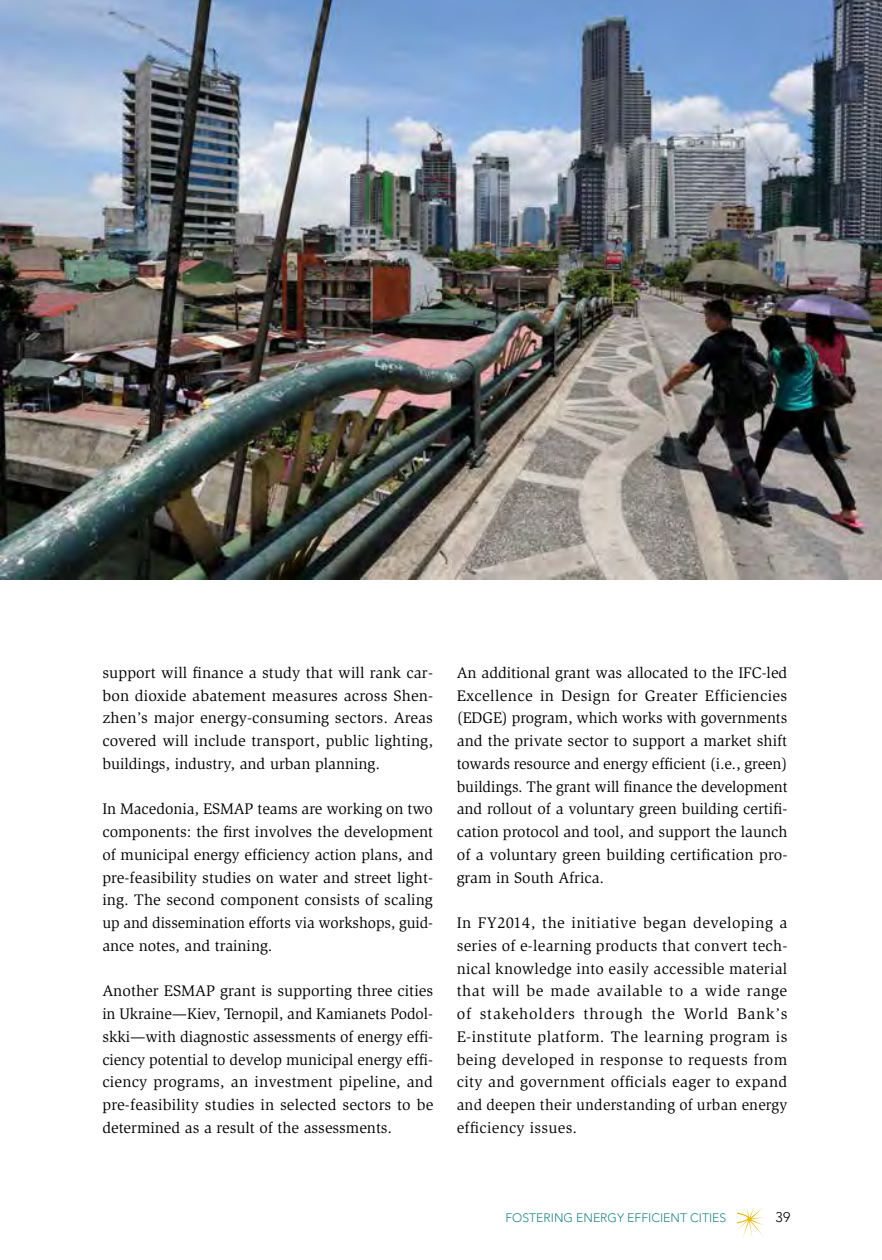
<style>
.page{position:relative;width:882px;height:1260px;background:#fff}
.page>*{position:absolute;margin:0;border:0;box-sizing:border-box;transform-origin:0 0}
.t1{font:15.75px/22.8px "Slimbach Std";color:#000;text-align:justify}
.t2{font:300 14px "Avenir LT Std";color:#000}
.t3{font:300 12.25px "Avenir LT Std";color:#258487}
</style>
<div class="page">
<svg style="left:737px;top:1207px;width:27px;height:30px"></svg>
<img style="left:0;top:0;width:882px;height:580px">
<p class="t1" style="left:102px;top:661px;width:332px">support will finance a study that will rank car&shy;bon dioxide abatement measures across Shen&shy;zhen’s major energy-consuming sectors. Areas covered will include transport, public lighting, buildings, industry, and urban planning.</p>
<p class="t1" style="left:102px;top:798px;width:332px">In Macedonia, ESMAP teams are working on two components: the first involves the development of municipal energy efficiency action plans, and pre-feasibility studies on water and street light&shy;ing. The second component consists of scaling up and dissemination efforts via workshops, guid&shy;ance notes, and training.</p>
<p class="t1" style="left:102px;top:980px;width:333px">Another ESMAP grant is supporting three cities in Ukraine—Kiev, Ternopil, and Kamianets Podol&shy;skki—with diagnostic assessments of energy effi&shy;ciency potential to develop municipal energy effi&shy;ciency programs, an investment pipeline, and pre-feasibility studies in selected sectors to be determined as a result of the assessments.</p>
<p class="t1" style="left:457px;top:661px;width:332px">An additional grant was allocated to the IFC-led Excellence in Design for Greater Efficiencies (EDGE) program, which works with governments and the private sector to support a market shift towards resource and energy efficient (i. e. , green) buildings. The grant will finance the development and rollout of a voluntary green building certifi&shy;cation protocol and tool, and support the launch of a voluntary green building certification pro&shy;gram in South Africa.</p>
<p class="t1" style="left:457px;top:911px;width:332px">In FY2014, the initiative began developing a series of e-learning products that convert tech&shy;nical knowledge into easily accessible material that will be made available to a wide range of stakeholders through the World Bank’s E-institute platform. The learning program is being developed in response to requests from city and government officials eager to expand and deepen their understanding of urban energy efficiency issues.</p>
<p class="t3" style="left:505px;top:1211px;width:16px">FOSTERING</p>
<p class="t3" style="left:576px;top:1211px;width:152px">ENERGY EFFICIENT CITIES</p>
<p class="t2" style="left:776px;top:1209px;width:16px">39</p>
</div>
